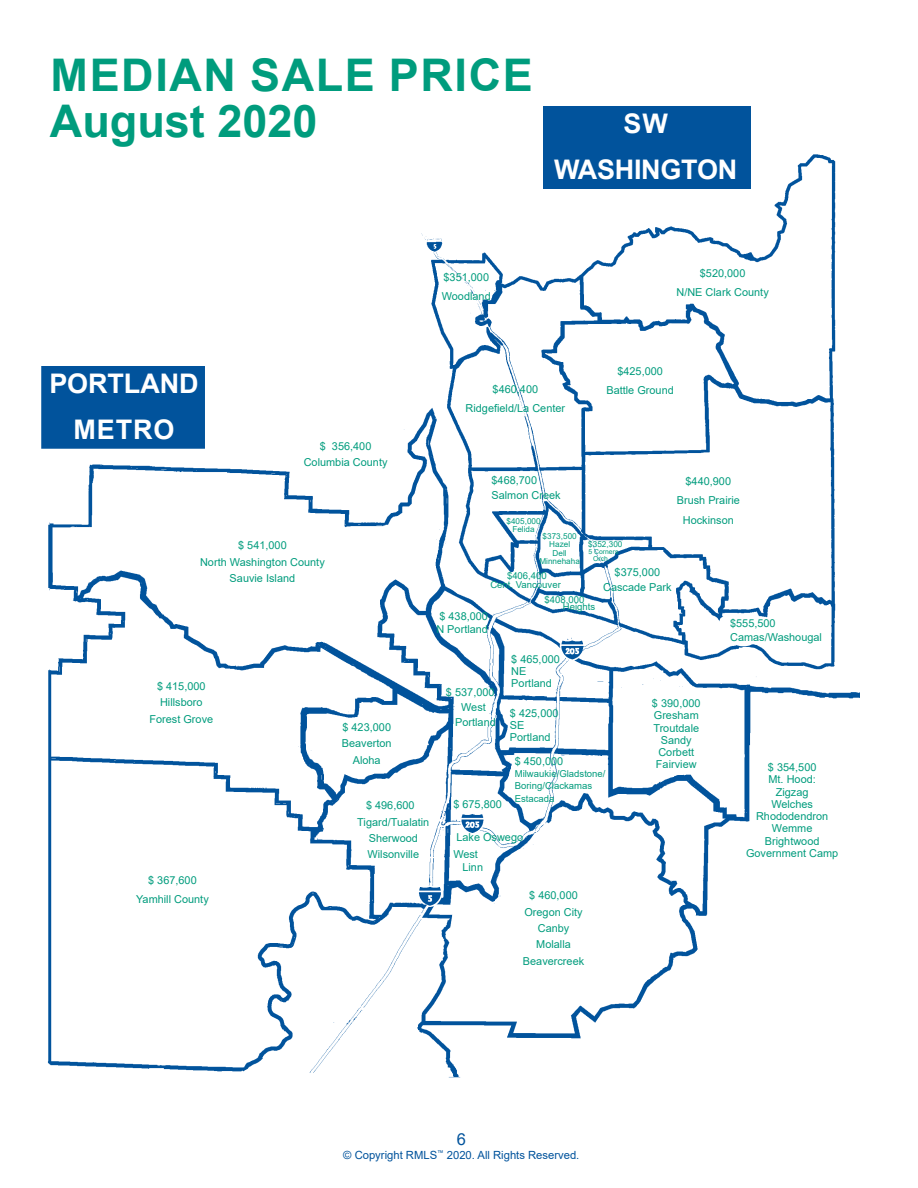
<style>
.page{position:relative;width:918px;height:1188px;background:#fff}
.page>*{position:absolute;margin:0;border:0;box-sizing:border-box;transform-origin:0 0}
.RMLS_Chart_Headline{font:700 45px/45.8px "Arial";letter-spacing:.035em;color:#009c7d}
.RMLS_Chart_Headline-2{font:700 27px "Arial";letter-spacing:-.005em;color:#fff}
.t1{font:16.5px "Arial";color:#01539c}
.t2{font:11.25px "Arial";color:#01539c}
.t3{font:10.95px/12.3px "Arial";color:#009c7d;text-align:center}
.t4{font:9.6px/12.3px "Arial";color:#009c7d}
.t5{font:8.25px/8.2px "Arial";color:#009c7d;text-align:center}
.t6{font:6.75px/6.8px "Arial";color:#009c7d;text-align:center}
</style>
<div class="page">
<img style="left:47px;top:154px;width:812px;height:924px">
<svg style="left:719px;top:615px;width:41px;height:34px"></svg>
<div style="left:41px;top:366px;width:164px;height:83px;background:#01539c;border:2px solid #01539c"></div>
<div style="left:543px;top:106px;width:208px;height:83px;background:#01539c"></div>
<p class="RMLS_Chart_Headline" style="left:50px;top:53px;width:484px">MEDIAN SALE PRICE<br>August 2020</p>
<p class="RMLS_Chart_Headline-2" style="left:623px;top:104px;width:46px">SW</p>
<p class="RMLS_Chart_Headline-2" style="left:554px;top:150px;width:185px">WASHINGTON</p>
<p class="t3" style="left:442px;top:267px;width:50px;line-height:19px;text-align:left">$351,000<br>Woodland</p>
<p class="t3" style="left:676px;top:263px;width:94px;line-height:19px">$520,000<br>N/NE Clark County</p>
<p class="RMLS_Chart_Headline-2" style="left:49px;top:364px;width:151px">PORTLAND</p>
<p class="RMLS_Chart_Headline-2" style="left:73px;top:410px;width:103px">METRO</p>
<p class="t3" style="left:304px;top:438px;width:85px;line-height:16.4px">$ 356,400<br>Columbia County</p>
<p class="t3" style="left:200px;top:537px;width:126px;line-height:16.4px">$ 541,000<br>North Washington County<br>Sauvie Island</p>
<p class="t3" style="left:149px;top:678px;width:65px;line-height:16.4px">$ 415,000<br>Hillsboro<br>Forest Grove</p>
<p class="t3" style="left:136px;top:871px;width:74px;line-height:19px">$ 367,600<br>Yamhill County</p>
<p class="t3" style="left:342px;top:719px;width:51px;line-height:16.4px">$ 423,000<br>Beaverton<br>Aloha</p>
<p class="t3" style="left:357px;top:797px;width:74px;line-height:16.4px">$ 496,600<br>Tigard/Tualatin<br>Sherwood<br>Wilsonville</p>
<p class="t3" style="left:466px;top:379px;width:101px;line-height:19px">$460,400<br>Ridgefield/La Center</p>
<p class="t3" style="left:606px;top:361px;width:69px;line-height:19px">$425,000<br>Battle Ground</p>
<p class="t3" style="left:492px;top:473px;width:71px;line-height:15px;text-align:left">$468,700<br>Salmon Creek</p>
<p class="t5" style="left:506px;top:516px;width:36px">$405,000<br>Felida</p>
<p class="t5" style="left:539px;top:532px;width:42px">$373,500<br>Hazel<br>Dell<br>Minnehaha</p>
<p class="t5" style="left:588px;top:540px;width:36px">$352,300</p>
<p class="t6" style="left:588px;top:548px;width:31px">5 Corners<br>Orch.</p>
<p class="t3" style="left:677px;top:472px;width:65px;line-height:19px">$440,900<br>Brush Prairie<br>Hockinson</p>
<p class="t4" style="left:490px;top:572px;width:72px;line-height:8.2px;text-align:center">$406,400<br>Cent. Vancouver</p>
<p class="t3" style="left:603px;top:565px;width:70px;line-height:15px">$375,000<br>Cascade Park</p>
<p class="t3" style="left:436px;top:610px;width:53px;text-align:left">$ 438,000<br>N Portland</p>
<p class="t4" style="left:563px;top:597px;width:34px;line-height:6.8px;text-indent:-18px">$408,000<br>Heights</p>
<p class="t3" style="left:511px;top:653px;width:50px;text-align:left">$ 465,000<br>NE<br>Portland</p>
<p class="t3" style="left:510px;top:706px;width:50px;text-align:left">$ 425,000<br>SE<br>Portland</p>
<p class="t3" style="left:652px;top:697px;width:50px">$ 390,000<br>Gresham<br>Troutdale<br>Sandy<br>Corbett<br>Fairview</p>
<p class="t3" style="left:446px;top:685px;width:50px">$ 537,000</p>
<p class="t3" style="left:461px;top:700px;width:26px">West</p>
<p class="t3" style="left:455px;top:715px;width:42px">Portland</p>
<p class="t3" style="left:515px;top:755px;width:50px">$ 450,000</p>
<p class="t4" style="left:515px;top:768px;width:92px">Milwaukie/Gladstone/<br>Boring/Clackamas<br>Estacada</p>
<p class="t3" style="left:453px;top:798px;width:50px">$ 675,800</p>
<p class="t3" style="left:453px;top:828px;width:71px;line-height:17.7px;text-align:left">Lake Oswego<br>West</p>
<p class="t3" style="left:462px;top:861px;width:22px">Linn</p>
<p class="t3" style="left:523px;top:887px;width:63px;line-height:16.4px">$ 460,000<br>Oregon City<br>Canby<br>Molalla<br>Beavercreek</p>
<p class="t3" style="left:730px;top:615px;width:93px;line-height:15px;text-align:left">$555,500<br>Camas/Washougal</p>
<p class="t3" style="left:746px;top:761px;width:94px">$ 354,500<br>Mt. Hood:<br>Zigzag<br>Welches<br>Rhododendron<br>Wemme<br>Brightwood<br>Government Camp</p>
<p class="t1" style="left:457px;top:1128px;width:11px">6</p>
<p class="t2" style="left:343px;top:1147px;width:238px">© Copyright RMLS<sup>™</sup> 2020. All Rights Reserved.</p>
</div>
